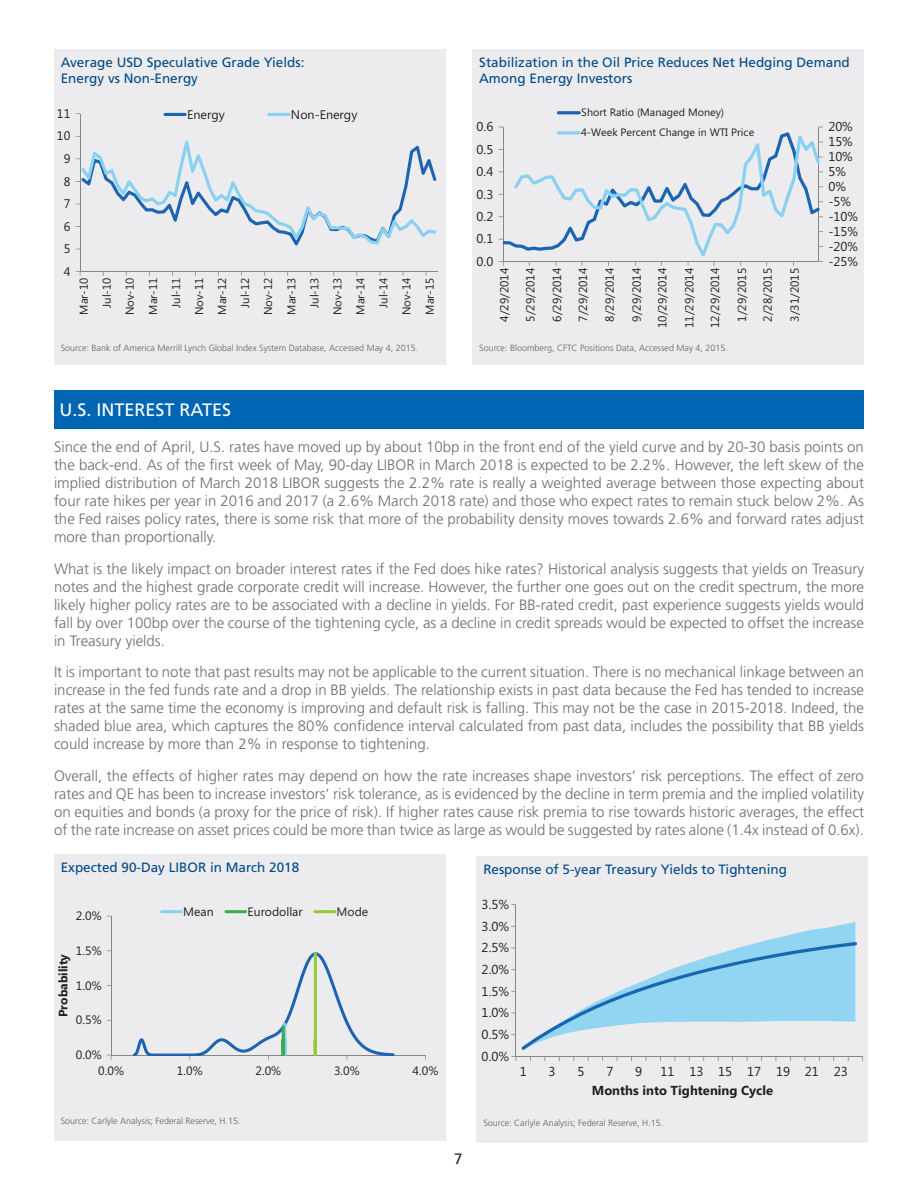
<style>
.page{position:relative;width:918px;height:1188px;background:#fff}
.page>*{position:absolute;margin:0;border:0;box-sizing:border-box;transform-origin:0 0}
.t1{font:18px "Frutiger LT Std";color:#fff}
.t2{font:300 15px/18px "Frutiger LT Std";color:#6c6d70;text-align:justify}
.t3{font:15px "Frutiger LT Std";color:#231f20}
.Body_Text{font:13.5px/15.8px "Frutiger LT Std";color:#004a88}
.Body{font:13.5px "Frutiger LT Std";color:#004a88}
.t4{font:700 13.05px/19.5px "Segoe UI";color:#231f20}
.t5{font:13.05px "Segoe UI";color:#231f20}
.t6{font:12.9px "Segoe UI";color:#231f20}
.t7{font:12.45px "Segoe UI";color:#231f20}
.t8{font:12.15px "Segoe UI";color:#231f20}
.t9{font:700 12.15px "Segoe UI";color:#231f20}
.t10{font:11.85px/26px "Segoe UI";color:#231f20}
.t11{font:11.4px/23.1px "Segoe UI";color:#231f20;text-align:right}
.t12{font:10.8px/20.1px "Segoe UI";color:#231f20}
.Body_Text-2{font:300 9px "Frutiger LT Std";color:#636366}
.s1{font-weight:400}
</style>
<div class="page">
<div style="left:54px;top:49px;width:392px;height:316px;background:#ececee"></div>
<hr style="left:80px;top:114px;width:1px;height:158px;background:#868686">
<hr style="left:80px;top:271px;width:358px;height:1px;background:#868686">
<svg style="left:76px;top:271px;width:5px;height:5px"></svg>
<svg style="left:76px;top:136px;width:361px;height:114px"></svg>
<hr style="left:164px;top:113px;width:23px;height:3px;background:#1c64b1;border-radius:2px">
<hr style="left:267px;top:113px;width:23px;height:3px;background:#88d1f0;border-radius:2px">
<div style="left:472px;top:49px;width:392px;height:316px;background:#ececee"></div>
<svg style="left:499px;top:127px;width:324px;height:139px"></svg>
<hr style="left:557px;top:111px;width:24px;height:3px;background:#1c64b1;border-radius:2px">
<svg style="left:557px;top:131px;width:24px;height:4px"></svg>
<div style="left:54px;top:390px;width:810px;height:38px;background:#0065b3"></div>
<div style="left:54px;top:854px;width:392px;height:286px;background:#ececee"></div>
<hr style="left:111px;top:916px;width:1px;height:139px;background:#868686">
<hr style="left:111px;top:1055px;width:315px;height:1px;background:#868686">
<svg style="left:133px;top:952px;width:262px;height:107px"></svg>
<hr style="left:160px;top:910px;width:23px;height:3px;background:#88d1f0;border-radius:2px">
<hr style="left:224px;top:910px;width:23px;height:3px;background:#39af49;border-radius:2px">
<hr style="left:313px;top:910px;width:23px;height:3px;background:#95c83c;border-radius:2px">
<div style="left:477px;top:856px;width:391px;height:286px;background:#ececee"></div>
<hr style="left:516px;top:905px;width:1px;height:151px;background:#868686">
<hr style="left:516px;top:1056px;width:347px;height:1px;background:#868686">
<svg style="left:511px;top:1056px;width:6px;height:5px"></svg>
<svg style="left:511px;top:922px;width:346px;height:128px"></svg>
<p class="Body_Text" style="left:61px;top:55px;width:245px">Average USD Speculative Grade Yields:</p>
<p class="Body_Text" style="left:61px;top:70px;width:139px">Energy vs Non-Energy</p>
<p class="Body_Text" style="left:479px;top:55px;width:372px">Stabilization in the Oil Price Reduces Net Hedging Demand<br>Among Energy Investors</p>
<p class="t7" style="left:57px;top:105px;width:15px">11</p>
<p class="t7" style="left:57px;top:127px;width:15px">10</p>
<p class="t7" style="left:64px;top:150px;width:8px">9</p>
<p class="t7" style="left:187px;top:106px;width:39px">Energy</p>
<p class="t7" style="left:291px;top:106px;width:68px">Non-Energy</p>
<p class="t6" style="left:477px;top:118px;width:18px">0.6</p>
<p class="t6" style="left:477px;top:140px;width:18px">0.5</p>
<p class="t12" style="left:581px;top:102px;width:175px">Short Ratio (Managed Money)<br>4-Week Percent Change in WTI Price</p>
<p class="t6" style="left:828px;top:118px;width:26px">20%</p>
<p class="t6" style="left:828px;top:133px;width:26px">15%</p>
<p class="t6" style="left:828px;top:148px;width:26px">10%</p>
<p class="t7" style="left:64px;top:172px;width:8px">8</p>
<p class="t7" style="left:64px;top:195px;width:8px">7</p>
<p class="t6" style="left:477px;top:163px;width:18px">0.4</p>
<p class="t6" style="left:477px;top:185px;width:18px">0.3</p>
<p class="t6" style="left:828px;top:163px;width:19px">5%</p>
<p class="t6" style="left:828px;top:178px;width:19px">0%</p>
<p class="t6" style="left:828px;top:193px;width:24px">-5%</p>
<p class="t7" style="left:64px;top:218px;width:8px">6</p>
<p class="t7" style="left:64px;top:240px;width:8px">5</p>
<p class="t6" style="left:477px;top:207px;width:18px">0.2</p>
<p class="t6" style="left:477px;top:230px;width:18px">0.1</p>
<p class="t6" style="left:828px;top:207px;width:31px">-10%</p>
<p class="t6" style="left:828px;top:222px;width:31px">-15%</p>
<p class="t6" style="left:828px;top:237px;width:31px">-20%</p>
<p class="t7" style="left:64px;top:263px;width:8px">4</p>
<p class="t11" style="left:72px;top:315px;width:39px;rotate:-90deg">Mar-10<br>Jul-10<br>Nov-10<br>Mar-11<br>Jul-11<br>Nov-11<br>Mar-12<br>Jul-12<br>Nov-12<br>Mar-13<br>Jul-13<br>Nov-13<br>Mar-14<br>Jul-14<br>Nov-14<br>Mar-15</p>
<p class="t6" style="left:477px;top:252px;width:18px">0.0</p>
<p class="t10" style="left:491px;top:322px;width:55px;rotate:-90deg">4/29/2014<br>5/29/2014</p>
<p class="t10" style="left:544px;top:322px;width:55px;rotate:-90deg">6/29/2014<br>7/29/2014</p>
<p class="t10" style="left:596px;top:322px;width:55px;rotate:-90deg">8/29/2014</p>
<p class="t10" style="left:623px;top:328px;width:62px;text-align:center;rotate:-90deg">9/29/2014<br>10/29/2014</p>
<p class="t10" style="left:676px;top:328px;width:62px;rotate:-90deg">11/29/2014<br>12/29/2014</p>
<p class="t10" style="left:728px;top:322px;width:55px;rotate:-90deg">1/29/2015<br>2/28/2015</p>
<p class="t10" style="left:781px;top:322px;width:55px;rotate:-90deg">3/31/2015</p>
<p class="t6" style="left:828px;top:252px;width:31px">-25%</p>
<p class="Body_Text-2" style="left:61px;top:342px;width:359px">Source: Bank of America Merrill Lynch Global Index System Database, Accessed May 4, 2015.</p>
<p class="Body_Text-2" style="left:479px;top:342px;width:250px">Source: Bloomberg, CFTC Positions Data, Accessed May 4, 2015.</p>
<p class="t1" style="left:59px;top:399px;width:173px">U.S. INTEREST RATES</p>
<p class="t2" style="left:54px;top:438px;width:812px">Since the end of April, U.S. rates have moved up by about 10bp in the front end of the yield curve and by 20-30 basis points on the back-end. As of the first week of May, 90-day LIBOR in March 2018 is expected to be 2.2%. However, the left skew of the implied distribution of March 2018 LIBOR suggests the 2.2% rate is really a weighted average between those expecting about four rate hikes per year in 2016 and 2017 (a 2.6% March 2018 rate) and those who expect rates to remain stuck below 2%. As the Fed raises policy rates, there is some risk that more of the probability density moves towards 2.6% and forward rates adjust more than proportionally.</p>
<p class="t2" style="left:54px;top:560px;width:812px">What is the likely impact on broader interest rates if the Fed does hike rates? Historical analysis suggests that yields on Treasury notes and the highest grade corporate credit will increase. However, the further one goes out on the credit spectrum, the more likely higher policy rates are to be associated with a decline in yields. For BB-rated credit, past experience suggests yields would fall by over 100bp over the course of the tightening cycle, as a decline in credit spreads would be expected to offset the increase in Treasury yields.</p>
<p class="t2" style="left:54px;top:663px;width:812px">It is important to note that past results may not be applicable to the current situation. There is no mechanical linkage between an increase in the fed funds rate and a drop in BB yields. The relationship exists in past data because the Fed has tended to increase rates at the same time the economy is improving and default risk is falling. This may not be the case in 2015-2018. Indeed, the shaded blue area, which captures the 80% confidence interval calculated from past data, includes the possibility that BB yields could increase by more than 2% in response to tightening.</p>
<p class="t2" style="left:54px;top:767px;width:812px">Overall, the effects of higher rates may depend on how the rate increases shape investors’ risk perceptions. The effect of zero rates and QE has been to increase investors’ risk tolerance, as is evidenced by the decline in term premia and the implied volatility on equities and bonds (a proxy for the price of risk). If higher rates cause risk premia to rise towards historic averages, the effect of the rate increase on asset prices could be more than twice as large as would be suggested by rates alone (1.4x instead of 0.6x).</p>
<p class="Body_Text" style="left:61px;top:859px;width:240px">Expected 90-Day LIBOR in March 2018</p>
<p class="t8" style="left:76px;top:907px;width:27px">2.0%</p>
<p class="t8" style="left:76px;top:942px;width:27px">1.5%</p>
<p class="t9" style="left:54px;top:1017px;width:64px;rotate:-90deg">Probability</p>
<p class="t8" style="left:76px;top:977px;width:27px">1.0%</p>
<p class="t8" style="left:76px;top:1012px;width:27px">0.5%</p>
<p class="t8" style="left:76px;top:1046px;width:27px">0.0%</p>
<p class="t8" style="left:183px;top:903px;width:32px">Mean</p>
<p class="t8" style="left:248px;top:903px;width:57px">Eurodollar</p>
<p class="t8" style="left:337px;top:903px;width:33px">Mode</p>
<p class="t8" style="left:98px;top:1062px;width:27px">0.0%</p>
<p class="t8" style="left:177px;top:1062px;width:27px">1.0%</p>
<p class="t8" style="left:255px;top:1062px;width:27px">2.0%</p>
<p class="t8" style="left:334px;top:1062px;width:27px">3.0%</p>
<p class="t8" style="left:413px;top:1062px;width:27px">4.0%</p>
<p class="Body_Text-2" style="left:61px;top:1116px;width:181px">Source: Carlyle Analysis; Federal Reserve, H.15.</p>
<p class="t3" style="left:454px;top:1150px;width:10px">7</p>
<p class="Body" style="left:483px;top:861px;width:305px">Response of 5-year Treasury Yields to Tightening</p>
<p class="t5" style="left:482px;top:895px;width:29px">3.5%</p>
<p class="t5" style="left:482px;top:917px;width:29px">3.0%</p>
<p class="t5" style="left:482px;top:939px;width:29px">2.5%</p>
<p class="t5" style="left:482px;top:960px;width:29px">2.0%</p>
<p class="t5" style="left:482px;top:982px;width:29px">1.5%</p>
<p class="t5" style="left:482px;top:1004px;width:29px">1.0%</p>
<p class="t5" style="left:482px;top:1025px;width:29px">0.5%</p>
<p class="t5" style="left:482px;top:1047px;width:29px">0.0%</p>
<p class="t5" style="left:520px;top:1062px;width:9px">1</p>
<p class="t5" style="left:549px;top:1062px;width:9px">3</p>
<p class="t5" style="left:577px;top:1062px;width:9px">5</p>
<p class="t5" style="left:606px;top:1062px;width:9px">7</p>
<p class="t5" style="left:635px;top:1062px;width:9px">9</p>
<p class="t4" style="left:592px;top:1060px;width:257px;text-indent:69px"><span class="s1">11 13 15 17 19 21 23<br></span>Months into Tightening Cycle</p>
<p class="Body_Text-2" style="left:483px;top:1117px;width:181px">Source: Carlyle Analysis; Federal Reserve, H.15.</p>
</div>
